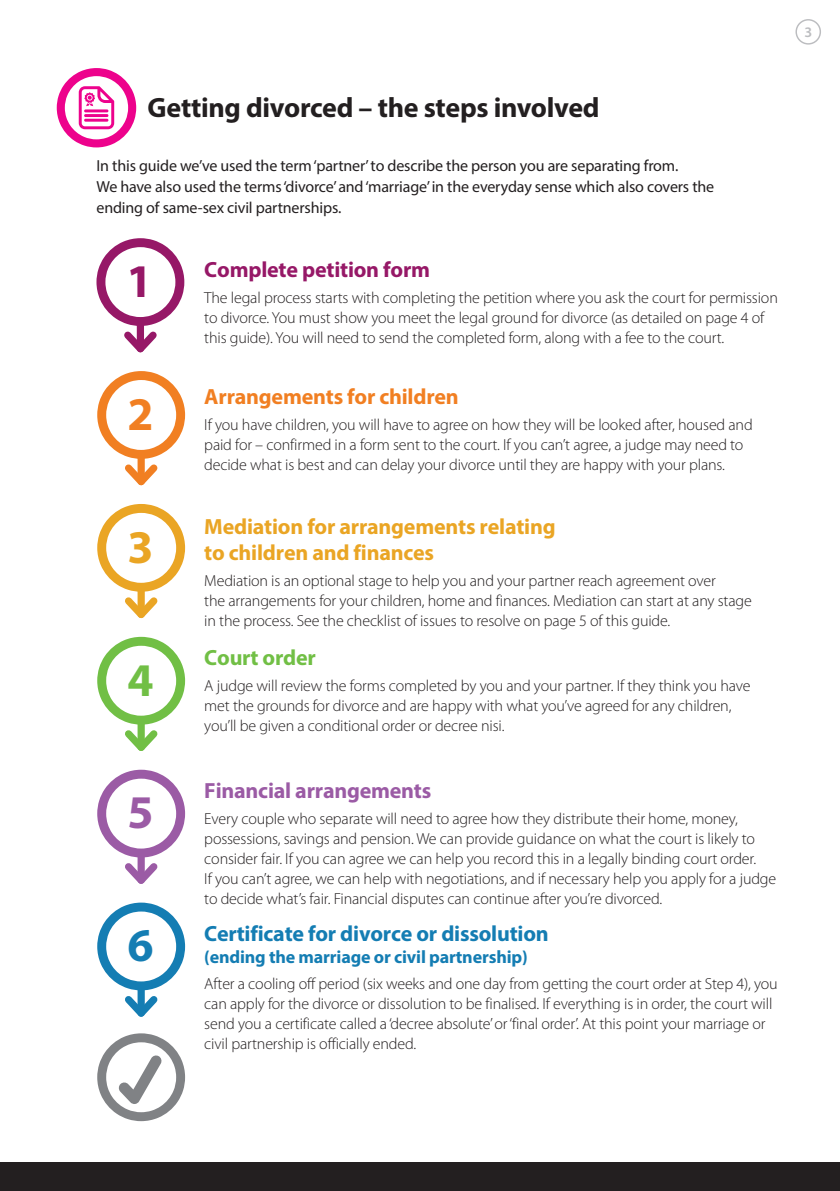
<style>
.page{position:relative;width:840px;height:1191px;background:#fff}
.page>*{position:absolute;margin:0;border:0;box-sizing:border-box;transform-origin:0 0}
.t1{font:700 47px "Myriad Pro";color:#961867}
.t2{font:700 47px "Myriad Pro";color:#f17f22}
.t3{font:700 47px "Myriad Pro";color:#eaa524}
.t4{font:700 47px "Myriad Pro";color:#71bf45}
.t5{font:700 47px "Myriad Pro";color:#9b5ba5}
.t6{font:700 47px "Myriad Pro";color:#147db3}
.t7{font:700 28px "Myriad Pro";letter-spacing:-.01em;color:#231f20}
.t8{font:700 22px/26px "Myriad Pro";letter-spacing:-.01em;color:#eaa524}
.t9{font:700 22px "Myriad Pro";letter-spacing:-.01em;color:#147db3}
.t10{font:700 22px "Myriad Pro";letter-spacing:-.01em;color:#f17f22}
.t11{font:700 22px "Myriad Pro";letter-spacing:-.01em;color:#9b5ba5}
.t12{font:700 22px "Myriad Pro";letter-spacing:-.01em;color:#961867}
.t13{font:700 22px "Myriad Pro";letter-spacing:-.01em;color:#71bf45}
.t14{font:700 18px "Myriad Pro";letter-spacing:-.01em;color:#147db3}
.t15{font:300 16px/20px "Myriad Pro";letter-spacing:-.01em;color:#231f20}
.t16{font:16px/21px "Myriad Pro";letter-spacing:-.01em;color:#231f20}
.t17{font:600 14.6px "Myriad Pro";color:#bcbdc0}
</style>
<div class="page">
<svg style="left:57px;top:68px;width:79px;height:79px"></svg>
<div style="left:0;top:1162px;width:839px;height:29px;background:#231f20"></div>
<div style="left:795px;top:19px;width:25px;height:26px;border:1px solid #bcbdc0;border-radius:50%"></div>
<svg style="left:97px;top:1033px;width:88px;height:88px"></svg>
<svg style="left:96px;top:238px;width:88px;height:115px"></svg>
<svg style="left:97px;top:371px;width:88px;height:115px"></svg>
<svg style="left:97px;top:504px;width:88px;height:115px"></svg>
<svg style="left:97px;top:637px;width:88px;height:114px"></svg>
<svg style="left:97px;top:769px;width:88px;height:115px"></svg>
<svg style="left:97px;top:902px;width:88px;height:115px"></svg>
<h2 class="t7" style="left:147px;top:90px;width:453px">Getting divorced – the steps involved</h2>
<p class="t16" style="left:96px;top:155px;width:619px">In this guide we’ve used the term ‘partner’ to describe the person you are separating from.<br>We have also used the terms ‘divorce’ and ‘marriage’ in the everyday sense which also covers the ending of same-sex civil partnerships.</p>
<h1 class="t1" style="left:127px;top:250px;width:28px">1</h1>
<h1 class="t2" style="left:127px;top:383px;width:28px">2</h1>
<h1 class="t3" style="left:127px;top:516px;width:28px">3</h1>
<h1 class="t4" style="left:127px;top:649px;width:28px">4</h1>
<h1 class="t5" style="left:127px;top:782px;width:28px">5</h1>
<h1 class="t6" style="left:127px;top:915px;width:28px">6</h1>
<h3 class="t12" style="left:204px;top:256px;width:227px">Complete petition form</h3>
<p class="t15" style="left:204px;top:287px;width:574px">The legal process starts with completing the petition where you ask the court for permission to divorce. You must show you meet the legal ground for divorce (as detailed on page 4 of this guide). You will need to send the completed form, along with a fee to the court.</p>
<h3 class="t10" style="left:204px;top:383px;width:256px">Arrangements for children</h3>
<p class="t15" style="left:204px;top:414px;width:549px">If you have children, you will have to agree on how they will be looked after, housed and paid for – confirmed in a form sent to the court. If you can’t agree, a judge may need to decide what is best and can delay your divorce until they are happy with your plans.</p>
<h3 class="t8" style="left:204px;top:513px;width:352px">Mediation for arrangements relating to children and finances</h3>
<p class="t15" style="left:204px;top:570px;width:548px">Mediation is an optional stage to help you and your partner reach agreement over<br>the arrangements for your children, home and finances. Mediation can start at any stage in the process. See the checklist of issues to resolve on page 5 of this guide.</p>
<h3 class="t13" style="left:204px;top:643px;width:113px">Court order</h3>
<p class="t15" style="left:204px;top:675px;width:547px">A judge will review the forms completed by you and your partner. If they think you have met the grounds for divorce and are happy with what you’ve agreed for any children, you’ll be given a conditional order or decree nisi.</p>
<h3 class="t11" style="left:204px;top:776px;width:228px">Financial arrangements</h3>
<p class="t15" style="left:204px;top:808px;width:573px">Every couple who separate will need to agree how they distribute their home, money, possessions, savings and pension. We can provide guidance on what the court is likely to consider fair. If you can agree we can help you record this in a legally binding court order.<br>If you can’t agree, we can help with negotiations, and if necessary help you apply for a judge to decide what’s fair. Financial disputes can continue after you’re divorced.</p>
<h3 class="t9" style="left:204px;top:919px;width:346px">Certificate for divorce or dissolution</h3>
<p class="t14" style="left:204px;top:945px;width:325px">(ending the marriage or civil partnership)</p>
<p class="t15" style="left:204px;top:973px;width:574px">After a cooling off period (six weeks and one day from getting the court order at Step 4), you can apply for the divorce or dissolution to be finalised. If everything is in order, the court will send you a certificate called a ‘decree absolute’ or ‘final order’. At this point your marriage or civil partnership is officially ended.</p>
<p class="t17" style="left:804px;top:23px;width:9px">3</p>
</div>
